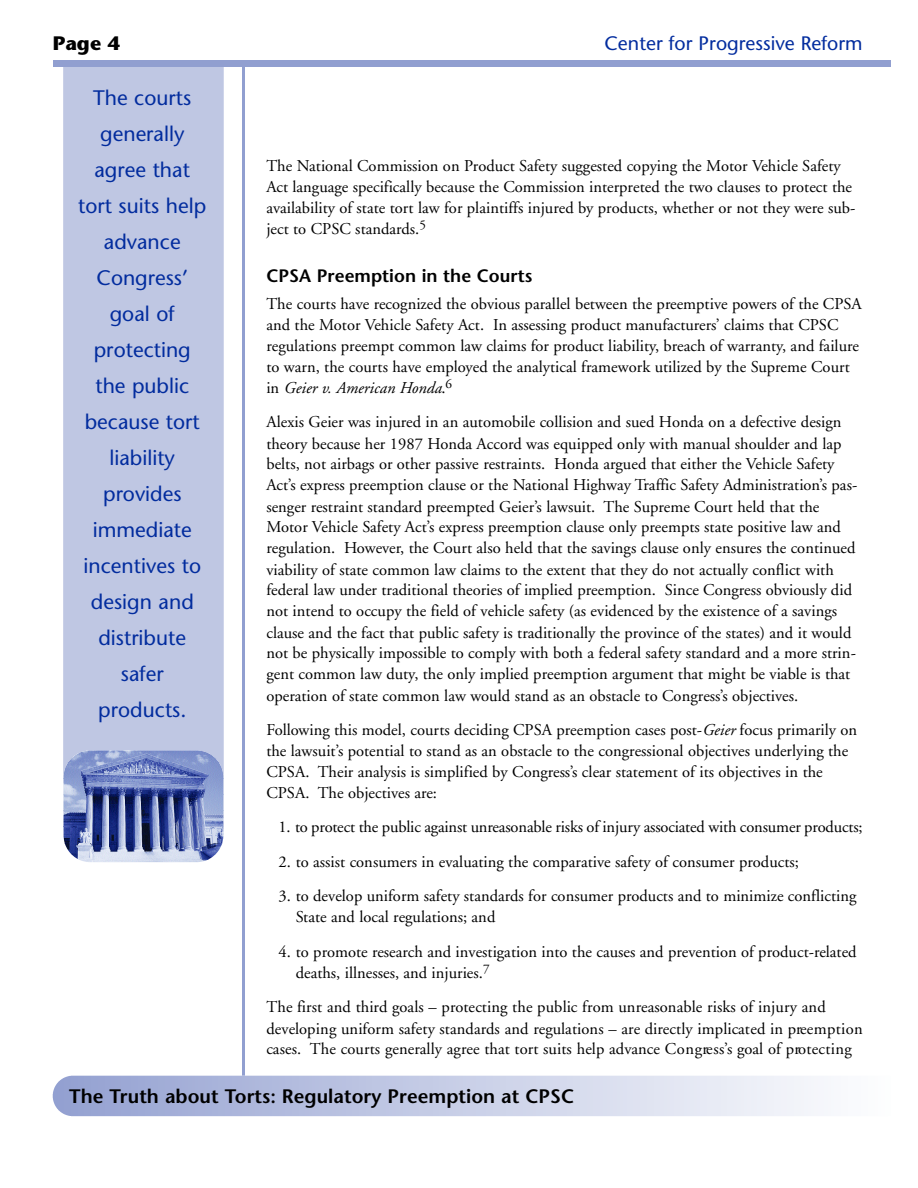
<style>
.page{position:relative;width:918px;height:1188px;background:#fff}
.page>*{position:absolute;margin:0;border:0;box-sizing:border-box;transform-origin:0 0}
.t1{font:21px/36px "Stone Sans";color:#022c9e;text-align:center}
.t2{font:600 19.5px "Stone Sans";color:#000}
.t3{font:19.5px "Stone Sans";color:#022c9e}
.t4{font:700 19.5px "Stone Sans";color:#000}
.t5{font:600 18px "Stone Sans";color:#000}
.t6{font:16.5px/21px "Adobe Garamond";color:#000}
.s1{font-style:italic}
</style>
<div class="page">
<hr style="left:242px;top:63px;width:3px;height:1053px;background:#919fd0">
<img style="left:53px;top:1076px;width:761px;height:40px">
<div style="left:63px;top:67px;width:161px;height:773px;background:#bfc7e3"></div>
<div style="left:53px;top:61px;width:838px;height:6px;background:#919fd0"></div>
<svg style="left:64px;top:750px;width:12px;height:108px"></svg>
<img style="left:76px;top:750px;width:147px;height:112px">
<p class="t4" style="left:53px;top:36px;width:69px">Page 4</p>
<p class="t3" style="left:605px;top:36px;width:260px">Center for Progressive Reform</p>
<p class="t1" style="left:78px;top:82px;width:129px">The courts generally agree that tort suits help advance<br>Congress’ goal of protecting the public because tort liability provides immediate incentives to design and distribute safer products.</p>
<p class="t6" style="left:266px;top:157px;width:591px">The National Commission on Product Safety suggested copying the Motor Vehicle Safety Act language specifically because the Commission interpreted the two clauses to protect the availability of state tort law for plaintiffs injured by products, whether or not they were sub&shy;ject to CPSC standards.<sup>5</sup></p>
<p class="t5" style="left:266px;top:269px;width:268px">CPSA Preemption in the Courts</p>
<p class="t6" style="left:266px;top:295px;width:597px">The courts have recognized the obvious parallel between the preemptive powers of the CPSA and the Motor Vehicle Safety Act. In assessing product manufacturers’ claims that CPSC regulations preempt common law claims for product liability, breach of warranty, and failure to warn, the courts have employed the analytical framework utilized by the Supreme Court in <span class="s1">Geier v. American Honda</span>.<sup>6</sup></p>
<p class="t6" style="left:266px;top:413px;width:592px">Alexis Geier was injured in an automobile collision and sued Honda on a defective design theory because her 1987 Honda Accord was equipped only with manual shoulder and lap belts, not airbags or other passive restraints. Honda argued that either the Vehicle Safety Act’s express preemption clause or the National Highway Traffic Safety Administration’s pas&shy;senger restraint standard preempted Geier’s lawsuit. The Supreme Court held that the Motor Vehicle Safety Act’s express preemption clause only preempts state positive law and regulation. However, the Court also held that the savings clause only ensures the continued viability of state common law claims to the extent that they do not actually conflict with federal law under traditional theories of implied preemption. Since Congress obviously did not intend to occupy the field of vehicle safety (as evidenced by the existence of a savings clause and the fact that public safety is traditionally the province of the states) and it would not be physically impossible to comply with both a federal safety standard and a more strin&shy;gent common law duty, the only implied preemption argument that might be viable is that operation of state common law would stand as an obstacle to Congress’s objectives.</p>
<p class="t6" style="left:266px;top:721px;width:592px">Following this model, courts deciding CPSA preemption cases post-<span class="s1">Geier</span> focus primarily on the lawsuit’s potential to stand as an obstacle to the congressional objectives underlying the CPSA. Their analysis is simplified by Congress’s clear statement of its objectives in the CPSA. The objectives are:</p>
<p class="t6" style="left:278px;top:818px;width:586px">1 . to protect the public against unreasonable risks of injury associated with consumer pro d u c ts;</p>
<p class="t6" style="left:278px;top:853px;width:522px">2. to assist consumers in evaluating the comparative safety of consumer products;</p>
<p class="t6" style="left:296px;top:887px;width:562px;text-indent:-17px">3. to develop uniform safety standards for consumer products and to minimize conflicting<br>State and local regulations; and</p>
<p class="t6" style="left:296px;top:943px;width:562px;text-indent:-17px">4. to promote research and investigation into the causes and prevention of product-related deaths, illnesses, and injuries.<sup>7</sup></p>
<p class="t6" style="left:266px;top:998px;width:598px">The first and third goals – protecting the public from unreasonable risks of injury and<br>d e veloping uniform safety standards and regulations – are directly implicated in pre e m p tio n cases. The courts generally agree that tort suits help advance C o n g re s s’s goal of pro te c tin g</p>
<p class="t2" style="left:69px;top:1088px;width:506px">The Truth about Torts: Regulatory Preemption at CPSC</p>
</div>
